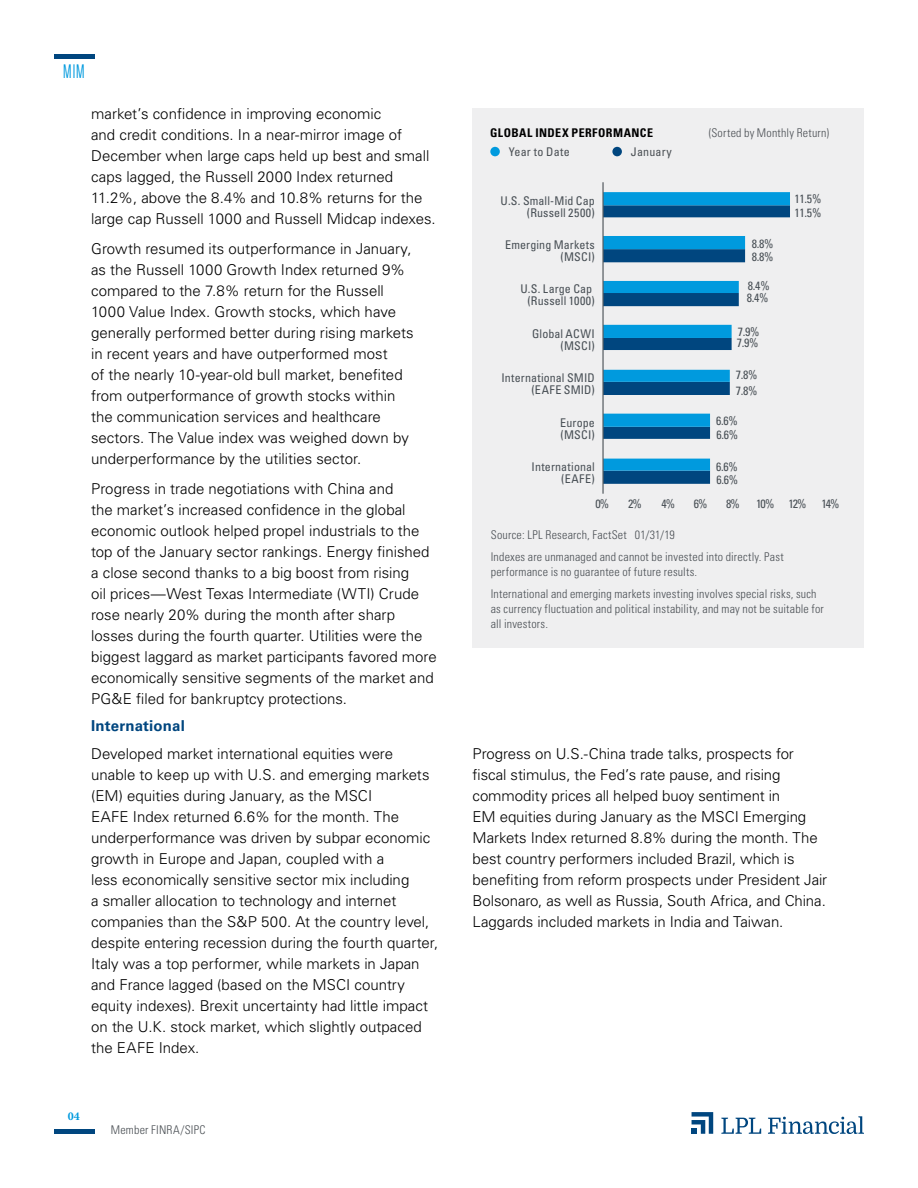
<style>
.page{position:relative;width:918px;height:1188px;background:#fff}
.page>*{position:absolute;margin:0;border:0;box-sizing:border-box;transform-origin:0 0}
.t1{font:19.5px "Tungsten Narrow";color:#009ade}
.t2{font:300 15px/21px "Univers LT Std";color:#000}
.t3{font:700 15px "Univers LT Std";letter-spacing:.01em;color:#00467f}
.t4{font:300 condensed 12px/21.8px "Univers LT Std";letter-spacing:.015em;color:#4a4f54}
.t5{font:condensed 12px/12px "Univers LT Std";letter-spacing:.01em;color:#484f55}
.t6{font:300 condensed 12px "Univers LT Std";letter-spacing:.02em;color:#4b4f54}
.t7{font:700 condensed 12px "Univers LT Std";letter-spacing:.04em;color:#000}
.t8{font:condensed 12px "Univers LT Std";letter-spacing:.015em;color:#4a4f54}
.t9{font:700 12px "Minion Pro";color:#009ade}
</style>
<div class="page">
<hr style="left:54px;top:1130px;width:40px;height:4px;background:#00467f">
<hr style="left:54px;top:54px;width:40px;height:4px;background:#00467f">
<svg style="left:692px;top:1112px;width:21px;height:22px"></svg>
<svg style="left:721px;top:1118px;width:40px;height:16px"></svg>
<svg style="left:768px;top:1116px;width:96px;height:18px"></svg>
<div style="left:472px;top:108px;width:392px;height:540px;background:#efeff0"></div>
<svg style="left:604px;top:471px;width:107px;height:13px"></svg>
<svg style="left:604px;top:192px;width:186px;height:279px"></svg>
<hr style="left:602px;top:182px;width:2px;height:312px;background:#484f55">
<div style="left:490px;top:147px;width:10px;height:9px;background:#009ade;border-radius:50%"></div>
<div style="left:612px;top:147px;width:10px;height:9px;background:#00467f;border-radius:50%"></div>
<h1 class="t1" style="left:63px;top:62px;width:23px">MIM</h1>
<p class="t2" style="left:91px;top:103px;width:346px">market’s confidence in improving economic<br>and credit conditions. In a near-mirror image of December when large caps held up best and small caps lagged, the Russell 2000 Index returned 11.2%, above the 8.4% and 10.8% returns for the large cap Russell 1000 and Russell Midcap indexes.</p>
<p class="t2" style="left:91px;top:238px;width:324px">Growth resumed its outperformance in January, as the Russell 1000 Growth Index returned 9% compared to the 7.8% return for the Russell 1000 Value Index. Growth stocks, which have generally performed better during rising markets in recent years and have outperformed most<br>of the nearly 10-year-old bull market, benefited from outperformance of growth stocks within the communication services and healthcare sectors. The Value index was weighed down by underperformance by the utilities sector.</p>
<p class="t2" style="left:91px;top:478px;width:347px">Progress in trade negotiations with China and<br>the market’s increased confidence in the global economic outlook helped propel industrials to the top of the January sector rankings. Energy finished a close second thanks to a big boost from rising<br>oil prices—West Texas Intermediate (WTI) Crude rose nearly 20% during the month after sharp losses during the fourth quarter. Utilities were the biggest laggard as market participants favored more economically sensitive segments of the market and PG&amp;E filed for bankruptcy protections.</p>
<p class="t3" style="left:91px;top:717px;width:95px">International</p>
<p class="t2" style="left:91px;top:743px;width:349px">Developed market international equities were unable to keep up with U.S. and emerging markets (EM) equities during January, as the MSCI<br>EAFE Index returned 6.6% for the month. The underperformance was driven by subpar economic growth in Europe and Japan, coupled with a<br>less economically sensitive sector mix including<br>a smaller allocation to technology and internet companies than the S&amp;P 500. At the country level, despite entering recession during the fourth quarter, Italy was a top performer, while markets in Japan and France lagged (based on the MSCI country equity indexes). Brexit uncertainty had little impact on the U.K. stock market, which slightly outpaced the EAFE Index.</p>
<p class="t9" style="left:68px;top:1108px;width:13px">04</p>
<p class="t4" style="left:111px;top:1119px;width:96px">Member FINRA/SIPC</p>
<p class="t7" style="left:490px;top:126px;width:164px">GLOBAL INDEX PERFORMANCE</p>
<p class="t6" style="left:709px;top:126px;width:122px">(Sorted by Monthly Return)</p>
<p class="t8" style="left:509px;top:144px;width:63px">Year to Date</p>
<p class="t8" style="left:631px;top:144px;width:43px">January</p>
<p class="t5" style="left:501px;top:195px;width:96px;text-align:right">U.S. Small-Mid Cap (Russell 2500)</p>
<p class="t5" style="left:505px;top:239px;width:91px;text-align:right">Emerging Markets (MSCI)</p>
<p class="t5" style="left:521px;top:283px;width:76px;text-align:center">U.S. Large Cap (Russell 1000)</p>
<p class="t5" style="left:532px;top:328px;width:64px;text-align:right">Global ACWI (MSCI)</p>
<p class="t5" style="left:501px;top:371px;width:95px;text-align:right">International SMID (EAFE SMID)</p>
<p class="t5" style="left:560px;top:416px;width:36px">Europe (MSCI)</p>
<p class="t5" style="left:532px;top:460px;width:65px;text-align:right">International (EAFE)</p>
<p class="t5" style="left:752px;top:237px;width:23px;line-height:13.2px">8.8%<br>8.8%</p>
<p class="t5" style="left:747px;top:279px;width:24px;line-height:12.8px">8.4%<br>8.4%</p>
<p class="t5" style="left:737px;top:326px;width:24px;line-height:10.5px">7.9%<br>7.9%</p>
<p class="t5" style="left:736px;top:367px;width:23px;line-height:15.6px">7.8%<br>7.8%</p>
<p class="t5" style="left:716px;top:414px;width:23px">6.6%</p>
<p class="t5" style="left:716px;top:460px;width:24px;line-height:13.2px">6.6%<br>6.6%</p>
<p class="t5" style="left:717px;top:428px;width:23px">6.6%</p>
<p class="t5" style="left:795px;top:192px;width:28px;line-height:14px">11.5%<br>11.5%</p>
<p class="t5" style="left:595px;top:497px;width:15px">0%</p>
<p class="t5" style="left:628px;top:497px;width:15px">2%</p>
<p class="t5" style="left:661px;top:497px;width:15px">4%</p>
<p class="t5" style="left:694px;top:497px;width:15px">6%</p>
<p class="t5" style="left:726px;top:497px;width:15px">8%</p>
<p class="t5" style="left:756px;top:497px;width:85px">10% 12% 14%</p>
<p class="t4" style="left:491px;top:524px;width:294px">Source: LPL Research, FactSet 01/31/19<br>Indexes are unmanaged and cannot be invested into directly. Past</p>
<p class="t4" style="left:491px;top:561px;width:327px">performance is no guarantee of future results.<br>International and emerging markets investing involves special risks, such</p>
<p class="t4" style="left:491px;top:601px;width:335px;line-height:15px">as currency fluctuation and political instability, and may not be suitable for all investors.</p>
<p class="t2" style="left:472px;top:743px;width:356px">Progress on U.S.-China trade talks, prospects for fiscal stimulus, the Fed’s rate pause, and rising commodity prices all helped buoy sentiment in<br>EM equities during January as the MSCI Emerging Markets Index returned 8.8% during the month. The best country performers included Brazil, which is benefiting from reform prospects under President Jair Bolsonaro, as well as Russia, South Africa, and China.<br>Laggards included markets in India and Taiwan.</p>
</div>
